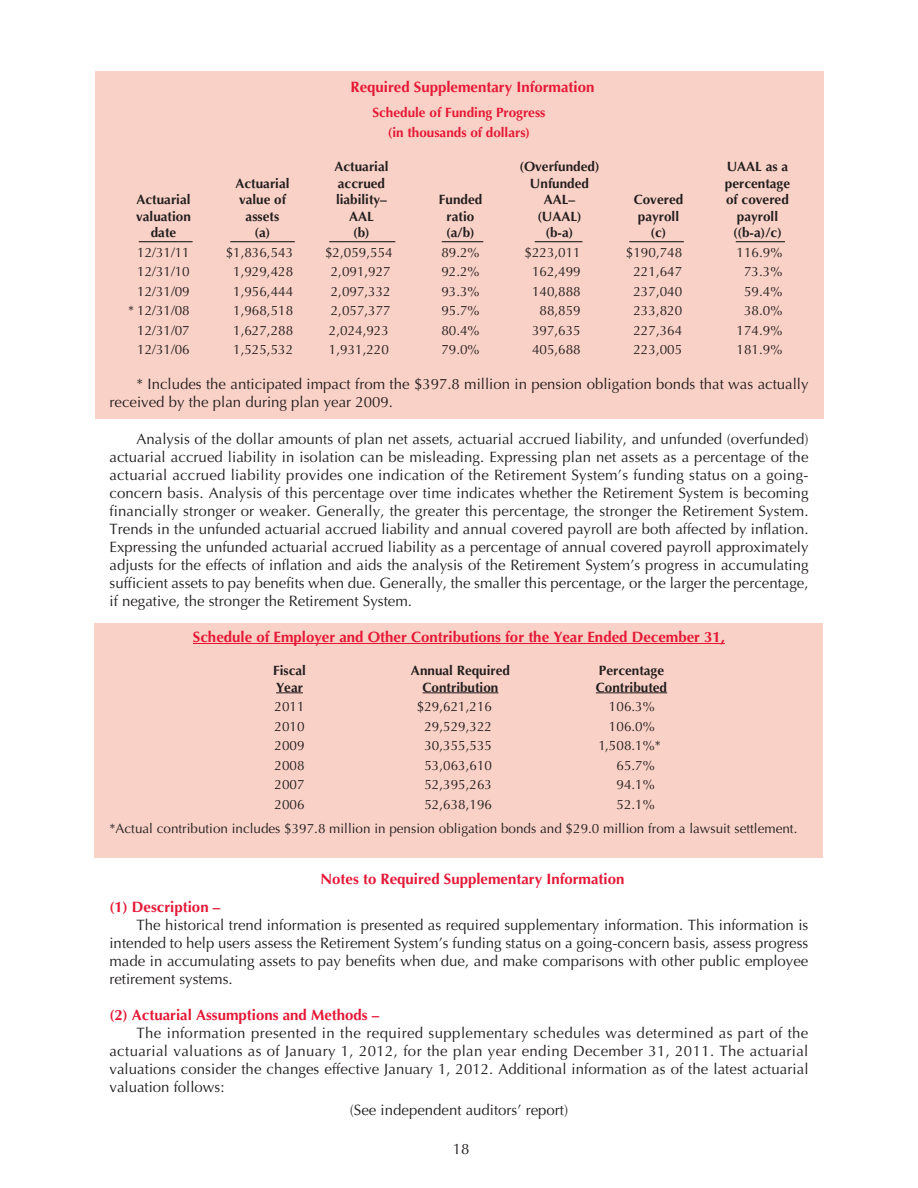
<style>
.page{position:relative;width:918px;height:1188px;background:#fff}
.page>*{position:absolute;margin:0;border:0;box-sizing:border-box;transform-origin:0 0}
.t1{font:15px/18px "Optima";color:#231f20}
.t2{font:700 15px "Optima";color:#e51836}
.t3{font:15px "Optima";letter-spacing:.025em;color:#231f20}
.t4{font:13.5px/24px "Optima";color:#231f20}
.t5{font:700 13.5px "Optima";color:#231f20}
.t6{font:700 13.5px/19.5px "Optima";color:#e51836;text-align:center}
</style>
<div class="page">
<div style="left:96px;top:71px;width:728px;height:347px;background:#fad1c6"></div>
<hr style="left:139px;top:241px;width:54px;height:1px;background:#231f20">
<hr style="left:230px;top:241px;width:65px;height:1px;background:#231f20">
<hr style="left:329px;top:241px;width:66px;height:1px;background:#231f20">
<hr style="left:442px;top:241px;width:41px;height:1px;background:#231f20">
<hr style="left:535px;top:241px;width:47px;height:1px;background:#231f20">
<hr style="left:629px;top:241px;width:55px;height:1px;background:#231f20">
<hr style="left:736px;top:241px;width:49px;height:1px;background:#231f20">
<div style="left:94px;top:623px;width:730px;height:234px;background:#fad1c6"></div>
<hr style="left:193px;top:643px;width:532px;height:1px;background:#e51836">
<svg style="left:276px;top:693px;width:27px;height:1px"></svg>
<hr style="left:423px;top:693px;width:75px;height:1px;background:#231f20">
<hr style="left:596px;top:693px;width:71px;height:1px;background:#231f20">
<p class="t2" style="left:351px;top:78px;width:245px">Required Supplementary Information</p>
<p class="t6" style="left:372px;top:103px;width:175px">Schedule of Funding Progress (in thousands of dollars)</p>
<p class="t5" style="left:335px;top:159px;width:56px">Actuarial</p>
<p class="t5" style="left:520px;top:159px;width:82px">(Overfunded)</p>
<p class="t5" style="left:727px;top:159px;width:63px">UAAL as a</p>
<p class="t5" style="left:236px;top:175px;width:56px">Actuarial</p>
<p class="t5" style="left:338px;top:175px;width:49px">accrued</p>
<p class="t5" style="left:530px;top:175px;width:61px">Unfunded</p>
<p class="t5" style="left:725px;top:175px;width:67px">percentage</p>
<p class="t5" style="left:137px;top:192px;width:56px">Actuarial</p>
<p class="t5" style="left:239px;top:192px;width:49px">value of</p>
<p class="t5" style="left:336px;top:192px;width:53px">liability–</p>
<p class="t5" style="left:439px;top:192px;width:45px">Funded</p>
<p class="t5" style="left:544px;top:192px;width:33px">AAL–</p>
<p class="t5" style="left:634px;top:192px;width:51px">Covered</p>
<p class="t5" style="left:726px;top:192px;width:64px">of covered</p>
<p class="t5" style="left:136px;top:208px;width:56px">valuation</p>
<p class="t5" style="left:246px;top:208px;width:35px">assets</p>
<p class="t5" style="left:349px;top:208px;width:26px">AAL</p>
<p class="t5" style="left:447px;top:208px;width:29px">ratio</p>
<p class="t5" style="left:537px;top:208px;width:46px">(UAAL)</p>
<p class="t5" style="left:638px;top:208px;width:43px">payroll</p>
<p class="t5" style="left:737px;top:208px;width:43px">payroll</p>
<p class="t5" style="left:151px;top:225px;width:27px">date</p>
<p class="t5" style="left:255px;top:225px;width:17px">(a)</p>
<p class="t5" style="left:353px;top:225px;width:18px">(b)</p>
<p class="t5" style="left:446px;top:225px;width:30px">(a/b)</p>
<p class="t5" style="left:546px;top:225px;width:29px">(b-a)</p>
<p class="t5" style="left:651px;top:225px;width:17px">(c)</p>
<p class="t5" style="left:733px;top:225px;width:50px">((b-a)/c)</p>
<p class="t4" style="left:137px;top:240px;width:54px">12/31/11</p>
<p class="t4" style="left:226px;top:240px;width:69px">$1,836,543</p>
<p class="t4" style="left:325px;top:240px;width:69px">$2,059,554</p>
<p class="t4" style="left:441px;top:240px;width:40px">89.2%</p>
<p class="t4" style="left:525px;top:240px;width:58px">$223,011</p>
<p class="t4" style="left:626px;top:240px;width:58px">$190,748</p>
<p class="t4" style="left:737px;top:240px;width:47px">116.9%</p>
<p class="t4" style="left:137px;top:260px;width:54px">12/31/10</p>
<p class="t4" style="left:233px;top:260px;width:62px">1,929,428</p>
<p class="t4" style="left:331px;top:260px;width:62px">2,091,927</p>
<p class="t4" style="left:441px;top:260px;width:40px">92.2%</p>
<p class="t4" style="left:532px;top:260px;width:50px">162,499</p>
<p class="t4" style="left:633px;top:260px;width:50px">221,647</p>
<p class="t4" style="left:744px;top:260px;width:40px">73.3%</p>
<p class="t4" style="left:137px;top:279px;width:54px">12/31/09</p>
<p class="t4" style="left:233px;top:279px;width:62px">1,956,444</p>
<p class="t4" style="left:331px;top:279px;width:62px">2,097,332</p>
<p class="t4" style="left:441px;top:279px;width:40px">93.3%</p>
<p class="t4" style="left:532px;top:279px;width:50px">140,888</p>
<p class="t4" style="left:633px;top:279px;width:50px">237,040</p>
<p class="t4" style="left:744px;top:279px;width:40px">59.4%</p>
<p class="t4" style="left:128px;top:299px;width:63px">* 12/31/08</p>
<p class="t4" style="left:233px;top:299px;width:62px">1,968,518</p>
<p class="t4" style="left:331px;top:299px;width:62px">2,057,377</p>
<p class="t4" style="left:441px;top:299px;width:40px">95.7%</p>
<p class="t4" style="left:540px;top:299px;width:43px">88,859</p>
<p class="t4" style="left:633px;top:299px;width:50px">233,820</p>
<p class="t4" style="left:744px;top:299px;width:40px">38.0%</p>
<p class="t4" style="left:137px;top:318px;width:54px">12/31/07</p>
<p class="t4" style="left:233px;top:318px;width:62px">1,627,288</p>
<p class="t4" style="left:329px;top:318px;width:62px">2,024,923</p>
<p class="t4" style="left:441px;top:318px;width:40px">80.4%</p>
<p class="t4" style="left:532px;top:318px;width:50px">397,635</p>
<p class="t4" style="left:633px;top:318px;width:50px">227,364</p>
<p class="t4" style="left:737px;top:318px;width:47px">174.9%</p>
<p class="t4" style="left:137px;top:338px;width:54px">12/31/06</p>
<p class="t4" style="left:233px;top:338px;width:62px">1,525,532</p>
<p class="t4" style="left:329px;top:338px;width:62px">1,931,220</p>
<p class="t4" style="left:441px;top:338px;width:40px">79.0%</p>
<p class="t4" style="left:532px;top:338px;width:50px">405,688</p>
<p class="t4" style="left:633px;top:338px;width:50px">223,005</p>
<p class="t4" style="left:737px;top:338px;width:47px">181.9%</p>
<p class="t1" style="left:110px;top:375px;width:700px;text-indent:27px">* Includes the anticipated impact from the $397.8 million in pension obligation bonds that was actually received by the plan during plan year 2009.</p>
<p class="t1" style="left:110px;top:430px;width:701px;text-align:justify;text-indent:27px">Analysis of the dollar amounts of plan net assets, actuarial accrued liability, and unfunded (overfunded) actuarial accrued liability in isolation can be misleading. Expressing plan net assets as a percentage of the actuarial accrued liability provides one indication of the Retirement System’s funding status on a going&shy;concern basis. Analysis of this percentage over time indicates whether the Retirement System is becoming financially stronger or weaker. Generally, the greater this percentage, the stronger the Retirement System.<br>Trends in the unfunded actuarial accrued liability and annual covered payroll are both affected by inflation.<br>Expressing the unfunded actuarial accrued liability as a percentage of annual covered payroll approximately adjusts for the effects of inflation and aids the analysis of the Retirement System’s progress in accumulating sufficient assets to pay benefits when due. Generally, the smaller this percentage, or the larger the percentage, if negative, the stronger the Retirement System.</p>
<p class="t2" style="left:193px;top:628px;width:534px">Schedule of Employer and Other Contributions for the Year Ended December 31,</p>
<p class="t5" style="left:273px;top:663px;width:35px">Fiscal</p>
<p class="t5" style="left:411px;top:663px;width:101px">Annual Required</p>
<p class="t5" style="left:599px;top:663px;width:67px">Percentage</p>
<p class="t5" style="left:276px;top:679px;width:28px">Year</p>
<p class="t5" style="left:423px;top:679px;width:77px">Contribution</p>
<p class="t5" style="left:596px;top:679px;width:73px">Contributed</p>
<p class="t4" style="left:275px;top:695px;width:32px">2011</p>
<p class="t4" style="left:417px;top:695px;width:77px">$29,621,216</p>
<p class="t4" style="left:609px;top:695px;width:47px">106.3%</p>
<p class="t4" style="left:275px;top:714px;width:32px">2010</p>
<p class="t4" style="left:424px;top:714px;width:69px">29,529,322</p>
<p class="t4" style="left:609px;top:714px;width:47px">106.0%</p>
<p class="t4" style="left:275px;top:734px;width:32px">2009</p>
<p class="t4" style="left:424px;top:734px;width:69px">30,355,535</p>
<p class="t4" style="left:598px;top:734px;width:64px">1,508.1%*</p>
<p class="t4" style="left:275px;top:753px;width:32px">2008</p>
<p class="t4" style="left:424px;top:753px;width:69px">53,063,610</p>
<p class="t4" style="left:617px;top:753px;width:40px">65.7%</p>
<p class="t4" style="left:275px;top:773px;width:32px">2007</p>
<p class="t4" style="left:424px;top:773px;width:69px">52,395,263</p>
<p class="t4" style="left:617px;top:773px;width:40px">94.1%</p>
<p class="t4" style="left:275px;top:792px;width:32px">2006</p>
<p class="t4" style="left:424px;top:792px;width:69px">52,638,196</p>
<p class="t4" style="left:110px;top:792px;width:689px;text-indent:507px">52.1%<br>*Actual contribution includes $397.8 million in pension obligation bonds and $29.0 million from a lawsuit settlement.</p>
<p class="t2" style="left:321px;top:870px;width:305px">Notes to Required Supplementary Information</p>
<p class="t2" style="left:110px;top:898px;width:112px">(1) Description –</p>
<p class="t1" style="left:137px;top:916px;width:673px">The historical trend information is presented as required supplementary information. This information is</p>
<p class="t1" style="left:109px;top:934px;width:700px">intended to help users assess the Retirement System’s funding status on a going-concern basis, assess progress</p>
<p class="t1" style="left:109px;top:952px;width:700px">made in accumulating assets to pay benefits when due, and make comparisons with other public employee</p>
<p class="t1" style="left:109px;top:970px;width:125px">retirement systems.</p>
<p class="t2" style="left:109px;top:1006px;width:272px">(2) Actuarial Assumptions and Methods –</p>
<p class="t3" style="left:136px;top:1024px;width:674px">The information presented in the required supplementary schedules was determined as part of the</p>
<p class="t3" style="left:109px;top:1042px;width:701px">actuarial valuations as of January 1, 2012, for the plan year ending December 31, 2011. The actuarial</p>
<p class="t1" style="left:109px;top:1060px;width:701px">valuations consider the changes effective January 1, 2012. Additional information as of the latest actuarial</p>
<p class="t1" style="left:110px;top:1078px;width:117px">valuation follows:</p>
<p class="t1" style="left:350px;top:1101px;width:220px">(See independent auditors’ report)</p>
<p class="t1" style="left:453px;top:1140px;width:18px">18</p>
</div>
